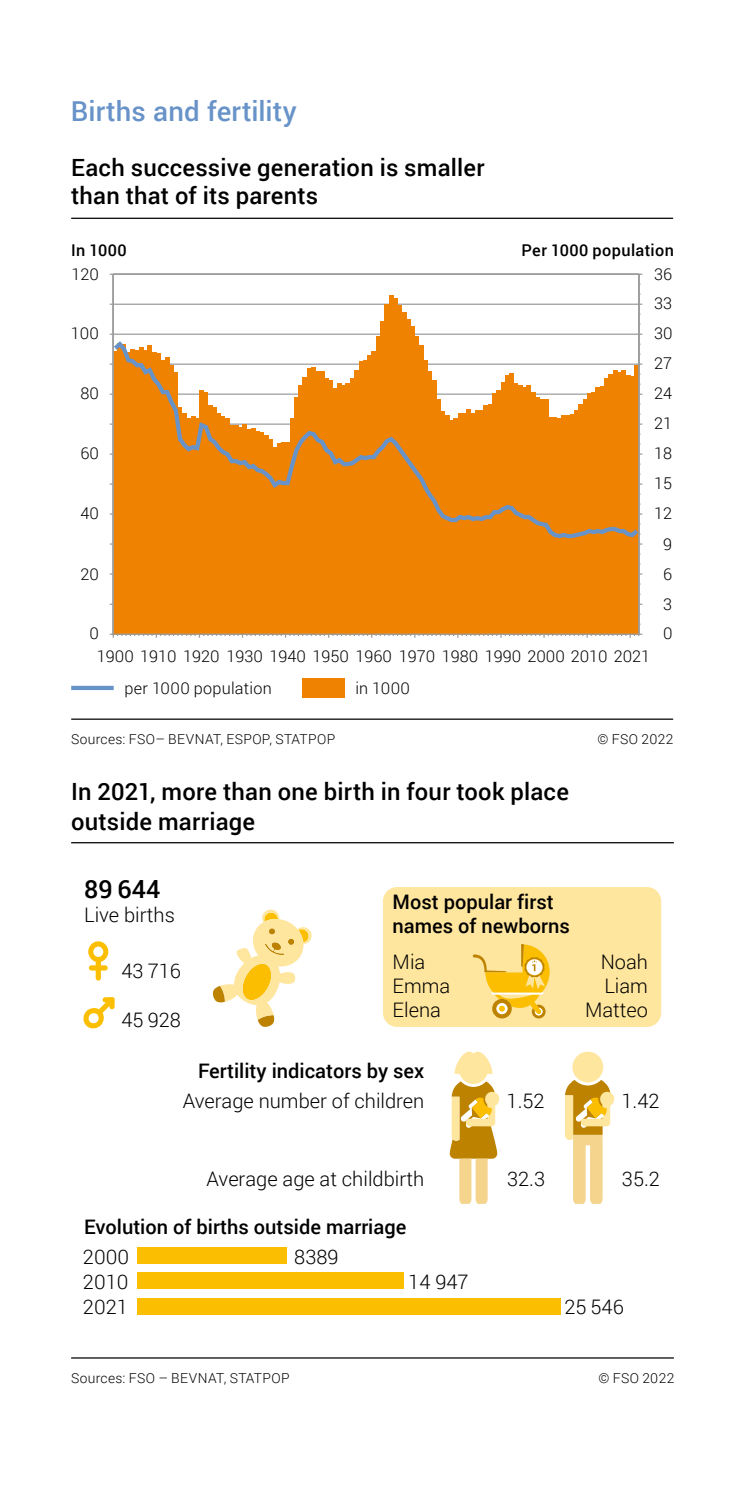
<style>
.page{position:relative;width:745px;height:1489px;background:#fff}
.page>*{position:absolute;margin:0;border:0;box-sizing:border-box;transform-origin:0 0}
.Untertitel_1_farbig{font:500 27.5px "Roboto";letter-spacing:.005em;color:#6893c8}
.t1{font:500 25px "Roboto";color:#000}
.t2{font:500 23.75px/28.5px "Roboto";letter-spacing:.01em;color:#000}
.t3{font:300 20px/24px "Roboto";color:#000}
.t4{font:500 20px/24px "Roboto";color:#000}
.t5{font:300 16.25px/32px "Roboto";color:#000}
.t6{font:500 16.25px "Roboto";letter-spacing:.025em;color:#000}
.t7{font:300 13.75px "Roboto";letter-spacing:.025em;color:#000}
</style>
<div class="page">
<hr style="left:71px;top:718px;width:601px;height:1px;background:#000">
<hr style="left:71px;top:218px;width:601px;height:1px;background:#000">
<hr style="left:113px;top:333px;width:525px;height:2px;background:#9c9d9f">
<hr style="left:113px;top:273px;width:525px;height:2px;background:#9c9d9f">
<hr style="left:113px;top:303px;width:525px;height:2px;background:#9c9d9f">
<hr style="left:376px;top:336px;width:4px;height:298px;background:#ef8200">
<hr style="left:380px;top:321px;width:4px;height:313px;background:#ef8200">
<hr style="left:384px;top:304px;width:4px;height:330px;background:#ef8200">
<div style="left:388px;top:295px;width:5px;height:339px;background:#ef8200"></div>
<hr style="left:393px;top:299px;width:4px;height:335px;background:#ef8200">
<hr style="left:397px;top:305px;width:4px;height:329px;background:#ef8200">
<hr style="left:402px;top:312px;width:4px;height:322px;background:#ef8200">
<hr style="left:406px;top:319px;width:4px;height:315px;background:#ef8200">
<hr style="left:410px;top:327px;width:4px;height:307px;background:#ef8200">
<div style="left:414px;top:337px;width:5px;height:297px;background:#ef8200"></div>
<svg style="left:71px;top:338px;width:571px;height:354px"></svg>
<div style="left:302px;top:678px;width:42px;height:19px;background:#ef8200"></div>
<hr style="left:637px;top:274px;width:2px;height:360px;background:#9c9d9f">
<hr style="left:113px;top:274px;width:1px;height:360px;background:#9c9d9f">
<hr style="left:113px;top:633px;width:525px;height:2px;background:#9c9d9f">
<hr style="left:71px;top:1357px;width:602px;height:1px;background:#000">
<hr style="left:71px;top:842px;width:602px;height:1px;background:#000">
<div style="left:382px;top:887px;width:278px;height:139px;background:#ffe69e;border-radius:14px"></div>
<svg style="left:472px;top:944px;width:77px;height:74px"></svg>
<svg style="left:212px;top:909px;width:100px;height:118px"></svg>
<svg style="left:83px;top:997px;width:32px;height:31px"></svg>
<svg style="left:88px;top:941px;width:20px;height:39px"></svg>
<svg style="left:449px;top:1051px;width:50px;height:152px"></svg>
<div style="left:572px;top:1051px;width:31px;height:31px;background:#ffe69e;border-radius:50%"></div>
<svg style="left:565px;top:1079px;width:49px;height:124px"></svg>
<div style="left:137px;top:1247px;width:149px;height:16px;background:#fbbe00"></div>
<div style="left:137px;top:1272px;width:266px;height:17px;background:#fbbe00"></div>
<div style="left:137px;top:1297px;width:423px;height:17px;background:#fbbe00"></div>
<h3 class="Untertitel_1_farbig" style="left:71px;top:91px;width:227px">Births and fertility</h3>
<p class="t2" style="left:71px;top:152px;width:414px">Each successive generation is smaller than that of its parents</p>
<p class="t6" style="left:71px;top:239px;width:57px">In 1000</p>
<p class="t6" style="left:521px;top:239px;width:154px">Per 1000 population</p>
<p class="t5" style="left:71px;top:257px;width:29px">120</p>
<p class="t5" style="left:653px;top:257px;width:19px">36</p>
<p class="t5" style="left:653px;top:287px;width:19px">33</p>
<p class="t5" style="left:71px;top:317px;width:29px">100</p>
<p class="t5" style="left:653px;top:317px;width:20px">30</p>
<p class="t5" style="left:653px;top:347px;width:19px">27</p>
<p class="t5" style="left:80px;top:377px;width:20px">80</p>
<p class="t5" style="left:653px;top:377px;width:19px">24</p>
<p class="t5" style="left:653px;top:407px;width:19px">21</p>
<p class="t5" style="left:80px;top:437px;width:20px">60</p>
<p class="t5" style="left:653px;top:437px;width:19px">18</p>
<p class="t5" style="left:653px;top:467px;width:19px">15</p>
<p class="t5" style="left:80px;top:497px;width:20px">40</p>
<p class="t5" style="left:653px;top:497px;width:19px">12</p>
<p class="t5" style="left:662px;top:527px;width:10px">9</p>
<p class="t5" style="left:80px;top:557px;width:20px">20</p>
<p class="t5" style="left:662px;top:557px;width:10px">6</p>
<p class="t5" style="left:662px;top:587px;width:10px">3</p>
<p class="t5" style="left:89px;top:617px;width:11px">0</p>
<p class="t5" style="left:662px;top:617px;width:11px">0</p>
<p class="t5" style="left:124px;top:640px;width:527px;text-indent:-28px">1900 1910 1920 1930 1940 1950 1960 1970 1980 1990 2000 2010 2021 per 1000 population</p>
<p class="t5" style="left:355px;top:671px;width:56px">in 1000</p>
<p class="t7" style="left:71px;top:729px;width:265px">Sources: FSO– BEVNAT, ESPOP, STATPOP</p>
<p class="t7" style="left:597px;top:729px;width:77px">© FSO 2022</p>
<p class="t2" style="left:71px;top:775px;width:499px;line-height:30px">In 2021, more than one birth in four took place outside marriage</p>
<p class="t1" style="left:84px;top:871px;width:78px">89 644</p>
<p class="t3" style="left:84px;top:901px;width:92px">Live births</p>
<p class="t3" style="left:121px;top:958px;width:61px">43 716</p>
<p class="t3" style="left:121px;top:1006px;width:61px">45 928</p>
<p class="t4" style="left:392px;top:889px;width:179px">Most popular first names of newborns</p>
<p class="t3" style="left:392px;top:949px;width:59px">Mia<br>Emma<br>Elena</p>
<p class="t4" style="left:198px;top:1058px;width:228px">Fertility indicators by sex</p>
<p class="t3" style="left:183px;top:1088px;width:243px">Average number of children</p>
<p class="t3" style="left:506px;top:1088px;width:40px">1.52</p>
<p class="t3" style="left:584px;top:949px;width:64px;text-align:right">Noah<br>Liam<br>Matteo</p>
<p class="t3" style="left:621px;top:1088px;width:40px">1.42</p>
<p class="t3" style="left:206px;top:1166px;width:219px">Average age at childbirth</p>
<p class="t3" style="left:506px;top:1166px;width:40px">32.3</p>
<p class="t3" style="left:621px;top:1166px;width:40px">35.2</p>
<p class="t4" style="left:84px;top:1213px;width:323px">Evolution of births outside marriage</p>
<p class="t3" style="left:83px;top:1243px;width:48px">2000</p>
<p class="t3" style="left:294px;top:1243px;width:46px">8389</p>
<p class="t3" style="left:83px;top:1268px;width:47px">2010</p>
<p class="t3" style="left:408px;top:1268px;width:62px">14 947</p>
<p class="t3" style="left:83px;top:1294px;width:46px">2021</p>
<p class="t3" style="left:564px;top:1294px;width:61px">25 546</p>
<p class="t7" style="left:71px;top:1367px;width:220px">Sources: FSO – BEVNAT, STATPOP</p>
<p class="t7" style="left:598px;top:1367px;width:77px">© FSO 2022</p>
</div>
